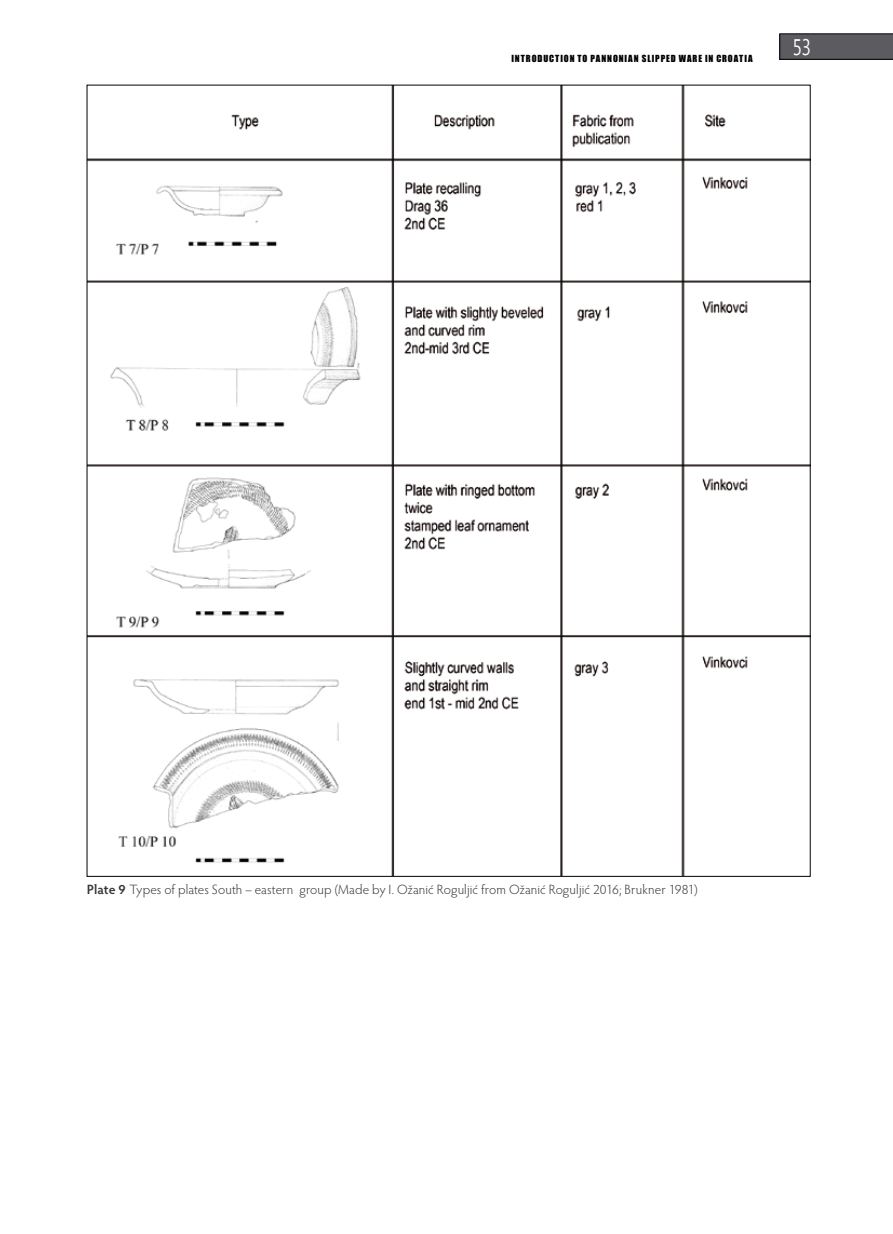
<style>
.page{position:relative;width:893px;height:1234px;background:#fff}
.page>*{position:absolute;margin:0;border:0;box-sizing:border-box;transform-origin:0 0}
.t1{font:22.5px "Microsoft New Tai Lue";color:#fff;scale:.75 1}
.t2{font:300 13.5px "Hypatia Sans Pro";letter-spacing:.005em;color:#373437}
.t3{font:9px "Impact";letter-spacing:.1em;color:#000}
.s1{font-weight:600}
</style>
<div class="page">
<svg style="left:780px;top:34px;width:113px;height:25px;background:#59595d"></svg>
<img style="left:89px;top:87px;width:719px;height:787px">
<p class="t3" style="left:511px;top:52px;width:243px">INTRODUCTION TO PANNONIAN SLIPPED WARE IN CROATIA</p>
<h1 class="t1" style="left:793px;top:34px;width:26px">53</h1>
<p class="t2" style="left:87px;top:880px;width:612px"><span class="s1">Plate 9</span> Types of plates South – eastern group (Made by I . Ožanić Roguljić from Ožanić Roguljić 2016; Brukner 1981)</p>
</div>
